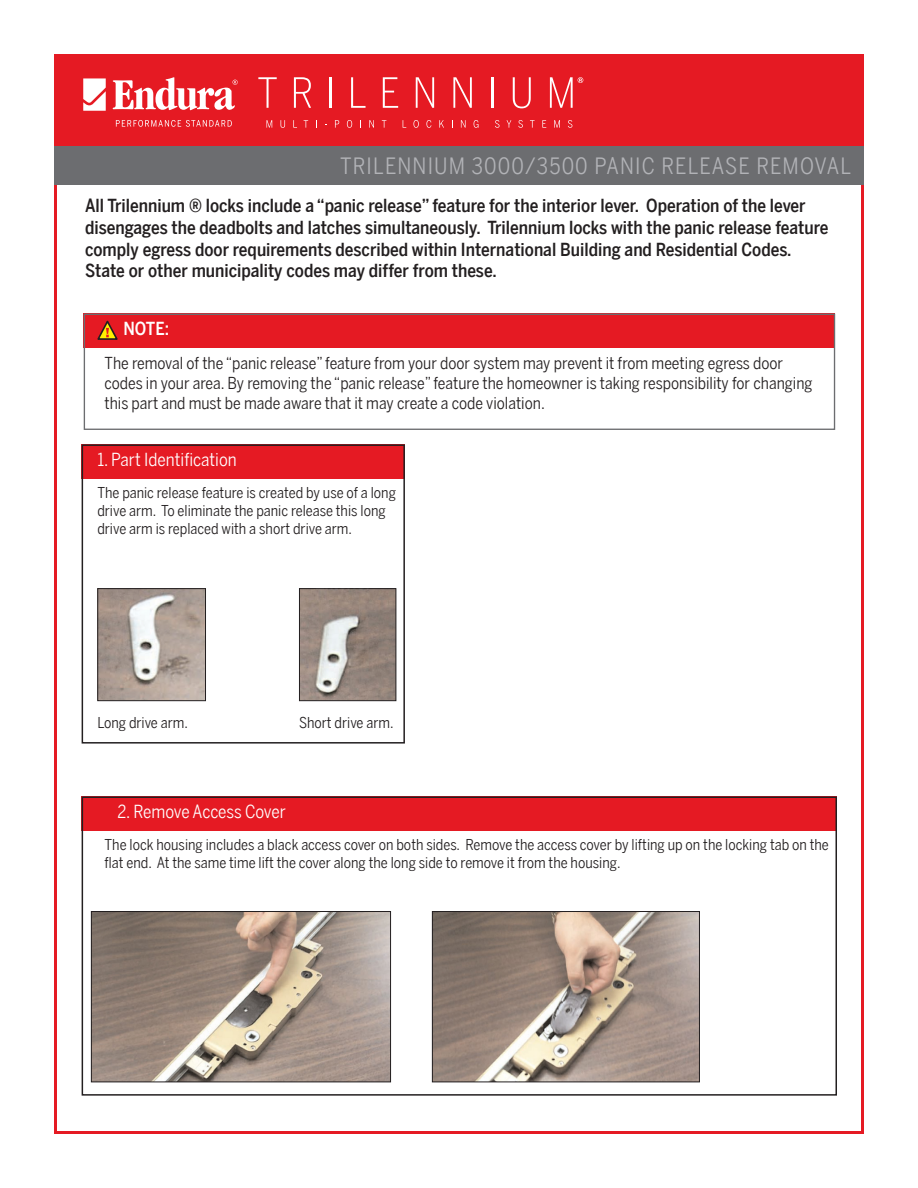
<style>
.page{position:relative;width:918px;height:1188px;background:#fff}
.page>*{position:absolute;margin:0;border:0;box-sizing:border-box;transform-origin:0 0}
.t1{font:22.5px "Benton Sans Cond";letter-spacing:.05em;color:#b2b3b7}
.t2{font:500 18px/21.6px "Benton Sans Cond";color:#231f20}
.t3{font:18px "Benton Sans Cond";color:#fff}
.t4{font:500 18px "Benton Sans Cond";color:#fff}
.t5{font:16.5px/19.8px "Benton Sans Cond";color:#231f20}
.t6{font:15px/18px "Benton Sans Cond";color:#231f20}
</style>
<div class="page">
<div style="left:54px;top:55px;width:808px;height:121px;background:#e51a23"></div>
<div style="left:54px;top:146px;width:810px;height:38px;background:#6c6d70"></div>
<svg style="left:116px;top:120px;width:116px;height:7px"></svg>
<svg style="left:83px;top:78px;width:23px;height:33px"></svg>
<svg style="left:113px;top:77px;width:125px;height:33px"></svg>
<svg style="left:267px;top:120px;width:5px;height:8px"></svg>
<svg style="left:281px;top:120px;width:4px;height:8px"></svg>
<svg style="left:304px;top:120px;width:4px;height:8px"></svg>
<svg style="left:335px;top:120px;width:4px;height:8px"></svg>
<svg style="left:347px;top:120px;width:5px;height:8px"></svg>
<svg style="left:369px;top:120px;width:5px;height:8px"></svg>
<svg style="left:382px;top:120px;width:4px;height:8px"></svg>
<svg style="left:413px;top:120px;width:6px;height:8px"></svg>
<svg style="left:426px;top:120px;width:5px;height:8px"></svg>
<svg style="left:439px;top:120px;width:5px;height:8px"></svg>
<svg style="left:461px;top:120px;width:5px;height:8px"></svg>
<svg style="left:474px;top:120px;width:5px;height:8px"></svg>
<svg style="left:495px;top:120px;width:5px;height:8px"></svg>
<svg style="left:507px;top:120px;width:4px;height:8px"></svg>
<svg style="left:518px;top:120px;width:5px;height:8px"></svg>
<svg style="left:530px;top:120px;width:5px;height:8px"></svg>
<svg style="left:542px;top:120px;width:4px;height:8px"></svg>
<svg style="left:554px;top:120px;width:6px;height:8px"></svg>
<svg style="left:568px;top:120px;width:4px;height:8px"></svg>
<svg style="left:258px;top:77px;width:19px;height:31px"></svg>
<svg style="left:294px;top:77px;width:17px;height:31px"></svg>
<hr style="left:330px;top:77px;width:2px;height:31px;background:#fff">
<svg style="left:351px;top:77px;width:15px;height:31px"></svg>
<svg style="left:383px;top:77px;width:15px;height:31px"></svg>
<svg style="left:416px;top:77px;width:18px;height:31px"></svg>
<svg style="left:453px;top:77px;width:19px;height:31px"></svg>
<hr style="left:491px;top:77px;width:2px;height:31px;background:#fff">
<svg style="left:513px;top:77px;width:18px;height:31px"></svg>
<svg style="left:550px;top:77px;width:33px;height:31px"></svg>
<div style="left:82px;top:444px;width:323px;height:35px;background:#e51a23"></div>
<div style="left:82px;top:444px;width:323px;height:300px;border:2px solid #231f20"></div>
<div style="left:82px;top:796px;width:755px;height:35px;background:#e51a23"></div>
<img style="left:99px;top:590px;width:105px;height:109px">
<div style="left:97px;top:588px;width:109px;height:113px;border:1px solid #231f20"></div>
<img style="left:301px;top:590px;width:93px;height:109px">
<div style="left:299px;top:588px;width:97px;height:113px;border:1px solid #231f20"></div>
<div style="left:82px;top:796px;width:755px;height:300px;border:2px solid #231f20"></div>
<img style="left:93px;top:913px;width:296px;height:167px">
<div style="left:91px;top:911px;width:300px;height:171px;border:1px solid #231f20"></div>
<img style="left:434px;top:913px;width:264px;height:167px">
<div style="left:432px;top:911px;width:268px;height:171px;border:1px solid #231f20"></div>
<div style="left:84px;top:314px;width:751px;height:34px;background:#e51a23"></div>
<div style="left:84px;top:314px;width:751px;height:116px;border:1px solid #6c6d70"></div>
<svg style="left:97px;top:320px;width:21px;height:20px"></svg>
<h1 class="t1" style="left:340px;top:153px;width:513px">TRILENNIUM 3000/3500 PANIC RELEASE REMOVAL</h1>
<p class="t2" style="left:85px;top:195px;width:745px">All Trilennium ® locks include a “panic release” feature for the interior lever. Operation of the lever disengages the deadbolts and latches simultaneously. Trilennium locks with the panic release feature comply egress door requirements described within International Building and Residential Codes.<br>State or other municipality codes may differ from these.</p>
<p class="t4" style="left:123px;top:318px;width:47px">NOTE:</p>
<p class="t5" style="left:105px;top:353px;width:710px">The removal of the “panic release” feature from your door system may prevent it from meeting egress door codes in your area. By removing the “panic release” feature the homeowner is taking responsibility for changing this part and must be made aware that it may create a code violation.</p>
<p class="t3" style="left:97px;top:449px;width:141px">1. Part Identification</p>
<p class="t6" style="left:97px;top:484px;width:300px">The panic release feature is created by use of a long drive arm. To eliminate the panic release this long drive arm is replaced with a short drive arm.</p>
<p class="t6" style="left:97px;top:713px;width:92px">Long drive arm.</p>
<p class="t6" style="left:299px;top:713px;width:96px">Short drive arm.</p>
<p class="t3" style="left:117px;top:801px;width:170px">2. Remove Access Cover</p>
<p class="t6" style="left:105px;top:836px;width:726px">The lock housing includes a black access cover on both sides. Remove the access cover by lifting up on the locking tab on the flat end. At the same time lift the cover along the long side to remove it from the housing.</p>
</div>
